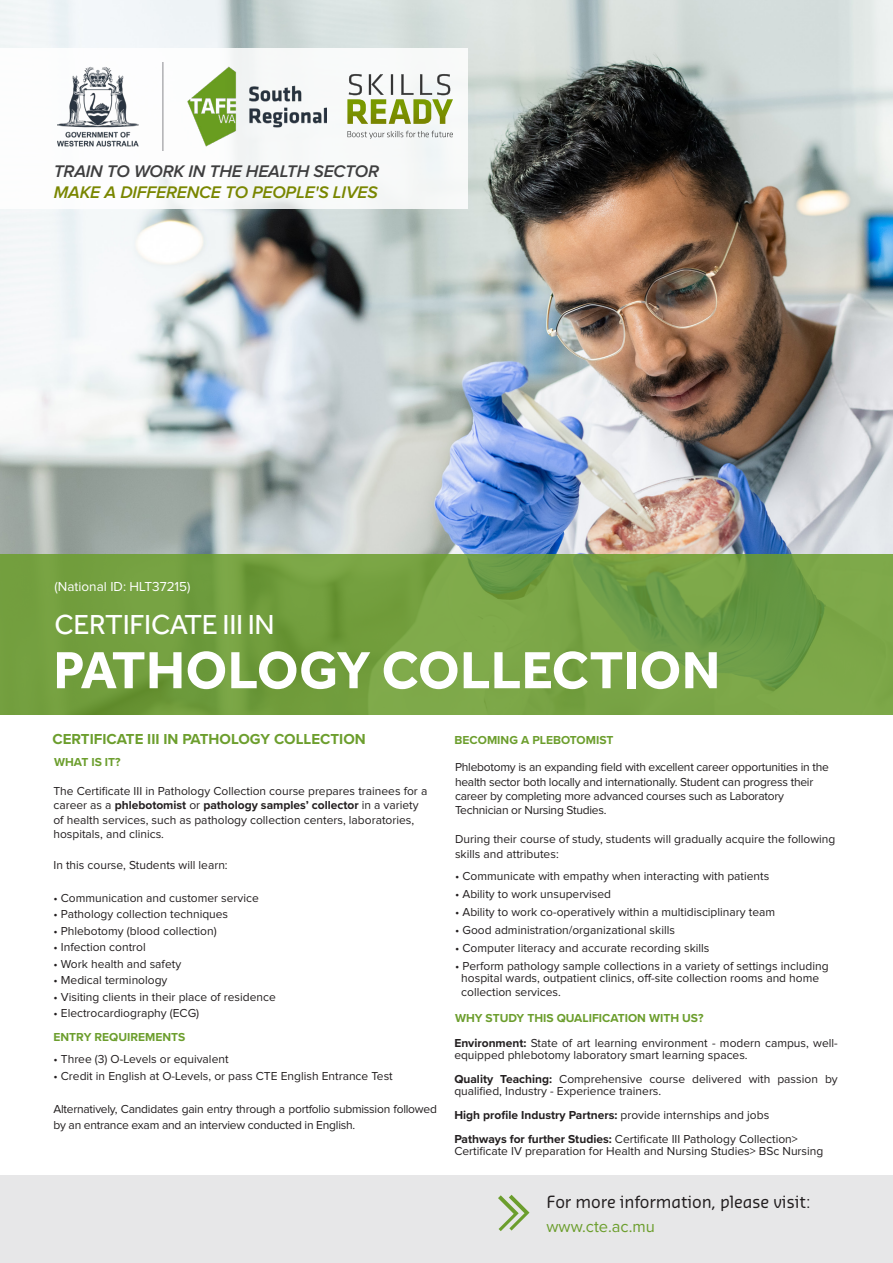
<style>
.page{position:relative;width:893px;height:1263px;background:#fff}
.page>*{position:absolute;margin:0;border:0;box-sizing:border-box;transform-origin:0 0}
.Header_1{font:700 54px "Effra";letter-spacing:.01em;color:#fff}
.Header_1-2{font:28.5px "Effra";letter-spacing:-.01em;color:#fff}
.Header_1-3{font:italic 600 17.4px "Proxima Nova";letter-spacing:-.01em;color:#798600}
.Header_1-4{font:italic 600 17.4px "Proxima Nova";letter-spacing:-.01em;color:#3e3e3f}
.Faculty_Degree{font:16.5px "Sansa Soft Pro";letter-spacing:-.01em;color:#231f20}
.t1{font:16.5px "Proxima Nova";color:#6c9e2d}
.t2{font:700 15px "Proxima Nova";color:#6c9e2d}
.t3{font:13.5px "Proxima Nova";color:#fff}
.t4{font:12px/12px "Proxima Nova";color:#231f20}
.t5{font:12px/14.4px "Proxima Nova";letter-spacing:-.02em;color:#231f20}
.t6{font:700 12px "Proxima Nova";color:#231f20}
.t7{font:700 12px "Proxima Nova";color:#6c9e2d}
.s1{font-weight:400}
.s2{font-weight:700}
</style>
<div class="page">
<img style="left:0;top:0;width:893px;height:554px">
<div style="left:0;top:48px;width:468px;height:160px;background:#fff"></div>
<div style="left:0;top:1176px;width:893px;height:87px;background:#e7e7e8"></div>
<svg style="left:498px;top:1195px;width:31px;height:36px"></svg>
<svg style="left:0;top:554px;width:893px;height:160px;background:#74a042"></svg>
<svg style="left:347px;top:74px;width:106px;height:50px"></svg>
<svg style="left:347px;top:131px;width:106px;height:8px"></svg>
<img style="left:57px;top:63px;width:270px;height:88px">
<p class="Header_1-4" style="left:54px;top:162px;width:327px">TRAIN TO WORK IN THE HEALTH SECTOR</p>
<p class="Header_1-3" style="left:54px;top:182px;width:326px">MAKE A DIFFERENCE TO PEOPLE'S LIVES</p>
<p class="t3" style="left:55px;top:580px;width:137px">(National ID: HLT37215)</p>
<p class="Header_1-2" style="left:55px;top:607px;width:222px">CERTIFICATE III IN</p>
<p class="Header_1" style="left:53px;top:637px;width:668px">PATHOLOGY COLLECTION</p>
<p class="t2" style="left:52px;top:728px;width:315px">CERTIFICATE III IN PATHOLOGY COLLECTION</p>
<p class="t7" style="left:455px;top:731px;width:160px">BECOMING A PLEBOTOMIST</p>
<p class="t7" style="left:54px;top:752px;width:68px">WHAT IS IT?</p>
<p class="t4" style="left:53px;top:785px;width:375px">The Certificate III in Pathology Collection course prepares trainees for a</p>
<p class="t6" style="left:53px;top:796px;width:367px"><span class="s1">career as a</span> phlebotomist <span class="s1">or</span> pathology samples’ collector <span class="s1">in a variety</span></p>
<p class="t4" style="left:53px;top:814px;width:362px">of health services, such as pathology collection centers, laboratories,</p>
<p class="t4" style="left:53px;top:828px;width:112px">hospitals, and clinics.</p>
<p class="t4" style="left:53px;top:859px;width:176px">In this course, Students will learn:</p>
<p class="t4" style="left:53px;top:892px;width:207px">• Communication and customer service</p>
<p class="t4" style="left:53px;top:909px;width:176px">• Pathology collection techniques</p>
<p class="t4" style="left:53px;top:925px;width:165px">• Phlebotomy (blood collection)</p>
<p class="t4" style="left:53px;top:942px;width:94px">• Infection control</p>
<p class="t4" style="left:53px;top:958px;width:129px">• Work health and safety</p>
<p class="t4" style="left:53px;top:975px;width:116px">• Medical terminology</p>
<p class="t4" style="left:53px;top:991px;width:224px">• Visiting clients in their place of residence</p>
<p class="t4" style="left:53px;top:1008px;width:147px">• Electrocardiography (ECG)</p>
<p class="t7" style="left:53px;top:1028px;width:133px">ENTRY REQUIREMENTS</p>
<p class="t4" style="left:53px;top:1054px;width:177px">• Three (3) O-Levels or equivalent</p>
<p class="t4" style="left:53px;top:1070px;width:341px">• Credit in English at O-Levels, or pass CTE English Entrance Test</p>
<p class="t5" style="left:53px;top:1101px;width:385px;line-height:16.5px">Alternatively, Candidates gain entry through a portfolio submission followed by an entrance exam and an interview conducted in English.</p>
<p class="t5" style="left:455px;top:760px;width:375px">Phlebotomy is an expanding field with excellent career opportunities in the health sector both locally and internationally. Student can progress their career by completing more advanced courses such as Laboratory</p>
<p class="t5" style="left:455px;top:804px;width:153px">Technician or Nursing Studies.</p>
<p class="t4" style="left:455px;top:832px;width:382px;line-height:14.4px">During their course of study, students will gradually acquire the following skills and attributes:</p>
<p class="t4" style="left:455px;top:870px;width:316px">• Communicate with empathy when interacting with patients</p>
<p class="t4" style="left:455px;top:888px;width:158px">• Ability to work unsupervised</p>
<p class="t4" style="left:455px;top:906px;width:322px">• Ability to work co-operatively within a multidisciplinary team</p>
<p class="t4" style="left:455px;top:924px;width:221px">• Good administration/organizational skills</p>
<p class="t4" style="left:455px;top:942px;width:256px">• Computer literacy and accurate recording skills</p>
<p class="t4" style="left:455px;top:960px;width:375px">• Perform pathology sample collections in a variety of settings including</p>
<p class="t4" style="left:461px;top:972px;width:359px">hospital wards, outpatient clinics, off-site collection rooms and home</p>
<p class="t4" style="left:461px;top:987px;width:101px">collection services.</p>
<p class="t7" style="left:455px;top:1009px;width:250px">WHY STUDY THIS QUALIFICATION WITH US?</p>
<p class="t4" style="left:454px;top:1038px;width:385px"><span class="s2">Environment:</span> State of art learning environment - modern campus, well&shy;equipped phlebotomy laboratory smart learning spaces.</p>
<p class="t4" style="left:454px;top:1074px;width:385px"><span class="s2">Quality Teaching:</span> Comprehensive course delivered with passion by qualified, Industry - Experience trainers.</p>
<p class="t6" style="left:454px;top:1106px;width:316px">High profile Industry Partners: <span class="s1">provide internships and jobs</span></p>
<p class="t4" style="left:454px;top:1134px;width:345px"><span class="s2">Pathways for further Studies:</span> Certificate III Pathology Collection&gt;</p>
<p class="t4" style="left:454px;top:1146px;width:371px">Certificate IV preparation for Health and Nursing Studies&gt; BSc Nursing</p>
<p class="Faculty_Degree" style="left:546px;top:1190px;width:265px">For more information, please visit:</p>
<p class="t1" style="left:546px;top:1219px;width:110px">www.cte.ac.mu</p>
</div>
